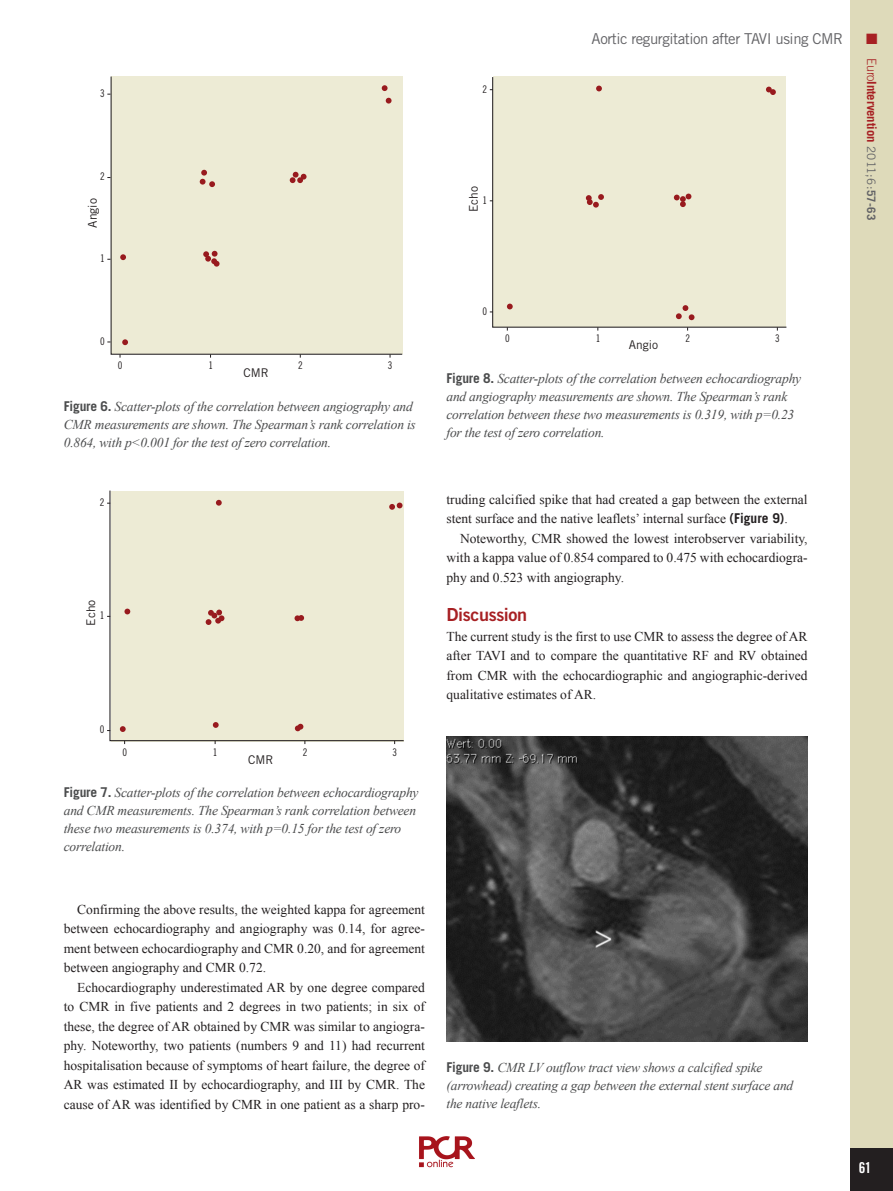
<style>
.page{position:relative;width:893px;height:1191px;background:#fff}
.page>*{position:absolute;margin:0;border:0;box-sizing:border-box;transform-origin:0 0}
.t1{font:18px "Trade Gothic LT Std Bd 2";letter-spacing:-.02em;color:#a72023}
.t2{font:15px "Trade Gothic LT Std";letter-spacing:-.03em;color:#636366}
.t3{font:15px "Trade Gothic LT Std Bd Cn 20";color:#fff}
.t4{font:15px "Zapf Dingbats ITC";color:#a72023}
.t5{font:13.5px/19.5px "Times New Roman";color:#231f20;text-align:justify}
.t6{font:italic 13.5px/18px "Times New Roman";letter-spacing:-.015em;color:#4b4c4d}
.t7{font:700 12.75px "Trade Gothic LT Std";letter-spacing:-.01em;color:#a72023}
.t8{font:12px "Trade Gothic LT Std";color:#231f20}
.t9{font:10.5px "Trade Gothic LT Std Cn 18";color:#231f20}
.s1{font-family:"Trade Gothic LT Std";font-weight:700;font-style:normal}
.s2{font-weight:300}
.s3{font-weight:400;font-size:11.7px;color:#636366}
.s4{font-size:11.7px;color:#636366}
.s5{font-family:"Trade Gothic LT Std";font-weight:700}
</style>
<div class="page">
<img style="left:419px;top:1136px;width:56px;height:32px">
<div style="left:850px;top:0;width:43px;height:1191px;background:#dedaba"></div>
<div style="left:850px;top:1148px;width:43px;height:43px;background:#231f20"></div>
<div style="left:110px;top:77px;width:292px;height:278px;background:#edebd5"></div>
<svg style="left:120px;top:254px;width:6px;height:6px"></svg>
<svg style="left:122px;top:339px;width:6px;height:6px"></svg>
<svg style="left:203px;top:251px;width:17px;height:16px"></svg>
<svg style="left:200px;top:170px;width:15px;height:17px"></svg>
<svg style="left:290px;top:172px;width:17px;height:11px"></svg>
<svg style="left:386px;top:98px;width:6px;height:6px"></svg>
<svg style="left:382px;top:85px;width:6px;height:6px"></svg>
<div style="left:109px;top:490px;width:97px;height:251px;background:#edebd5"></div>
<svg style="left:124px;top:608px;width:6px;height:6px"></svg>
<svg style="left:120px;top:726px;width:6px;height:6px"></svg>
<div style="left:206px;top:491px;width:198px;height:254px;background:#edebd5"></div>
<div style="left:492px;top:77px;width:294px;height:251px;background:#edebd5"></div>
<svg style="left:596px;top:86px;width:6px;height:5px"></svg>
<svg style="left:766px;top:87px;width:10px;height:8px"></svg>
<svg style="left:586px;top:194px;width:18px;height:14px"></svg>
<svg style="left:676px;top:305px;width:18px;height:15px"></svg>
<svg style="left:674px;top:194px;width:17px;height:13px"></svg>
<svg style="left:507px;top:304px;width:6px;height:5px"></svg>
<img style="left:446px;top:736px;width:362px;height:305px">
<p class="t9" style="left:100px;top:87px;width:6px">3</p>
<p class="t9" style="left:100px;top:171px;width:6px">2</p>
<p class="t8" style="left:88px;top:227px;width:31px;rotate:-90deg">Angio</p>
<p class="t9" style="left:100px;top:252px;width:6px">1</p>
<p class="t9" style="left:100px;top:335px;width:6px">0</p>
<p class="t9" style="left:118px;top:360px;width:6px">0</p>
<p class="t9" style="left:208px;top:360px;width:6px">1</p>
<p class="t9" style="left:298px;top:360px;width:6px">2</p>
<p class="t9" style="left:388px;top:360px;width:6px">3</p>
<p class="t8" style="left:244px;top:368px;width:27px">CMR</p>
<p class="t6" style="left:64px;top:399px;width:354px"><span class="s1">Figure 6.</span> Scatter-plots of the correlation between angiography and<br>CMR measurements are shown. The Spearman’s rank correlation is<br>0.864, with p&lt;0.001 for the test of zero correlation.</p>
<p class="t9" style="left:100px;top:496px;width:6px">2</p>
<p class="t8" style="left:86px;top:626px;width:28px;rotate:-90deg">Echo</p>
<p class="t9" style="left:100px;top:609px;width:6px">1</p>
<p class="t9" style="left:100px;top:723px;width:6px">0</p>
<p class="t9" style="left:122px;top:746px;width:6px">0</p>
<p class="t9" style="left:213px;top:746px;width:6px">1</p>
<p class="t9" style="left:303px;top:746px;width:6px">2</p>
<p class="t9" style="left:392px;top:746px;width:6px">3</p>
<p class="t8" style="left:248px;top:755px;width:27px">CMR</p>
<p class="t6" style="left:64px;top:785px;width:356px"><span class="s1">Figure 7.</span> Scatter-plots of the correlation between echocardiography and CMR measurements. The Spearman’s rank correlation between these two measurements is 0.374, with p=0.15 for the test of zero correlation.</p>
<p class="t9" style="left:483px;top:83px;width:6px">2</p>
<p class="t8" style="left:469px;top:212px;width:28px;rotate:-90deg">Echo</p>
<p class="t9" style="left:483px;top:194px;width:6px">1</p>
<p class="t2" style="left:592px;top:33px;width:253px">Aortic regurgitation after TAVI using CMR</p>
<p class="t4" style="left:866px;top:33px;width:13px">■</p>
<p class="t7" style="left:877px;top:58px;width:164px;rotate:90deg"><span class="s2">Euro</span>Intervention <span class="s3">2011;6:</span><span class="s4">57-63</span></p>
<p class="t9" style="left:483px;top:305px;width:6px">0</p>
<p class="t9" style="left:505px;top:332px;width:6px">0</p>
<p class="t9" style="left:596px;top:332px;width:6px">1</p>
<p class="t9" style="left:685px;top:332px;width:6px">2</p>
<p class="t9" style="left:775px;top:332px;width:6px">3</p>
<p class="t8" style="left:629px;top:340px;width:31px">Angio</p>
<p class="t6" style="left:446px;top:371px;width:356px"><span class="s1">Figure 8.</span> Scatter-plots of the correlation between echocardiography and angiography measurements are shown. The Spearman’s rank correlation between these two measurements is 0.319, with p=0.23 for the test of zero correlation.</p>
<p class="t5" style="left:446px;top:491px;width:363px">truding calcified spike that had created a gap between the external stent surface and the native leaflets’ internal surface <span class="s5">(Figure 9)</span>.</p>
<p class="t5" style="left:446px;top:530px;width:363px;text-indent:14px">Noteworthy, CMR showed the lowest interobserver variability, with a kappa value of 0.854 compared to 0.475 with echocardiogra&shy;phy and 0.523 with angiography.</p>
<h1 class="t1" style="left:446px;top:608px;width:82px">Discussion</h1>
<p class="t5" style="left:446px;top:627px;width:363px">The current study is the first to use CMR to assess the degree of AR after TAVI and to compare the quantitative RF and RV obtained from CMR with the echocardiographic and angiographic-derived qualitative estimates of AR.</p>
<p class="t5" style="left:64px;top:900px;width:363px;text-indent:14px">Confirming the above results, the weighted kappa for agreement between echocardiography and angiography was 0.14, for agree&shy;ment between echocardiography and CMR 0.20, and for agreement between angiography and CMR 0.72.</p>
<p class="t5" style="left:64px;top:978px;width:363px;text-indent:14px">Echocardiography underestimated AR by one degree compared to CMR in five patients and 2 degrees in two patients; in six of these, the degree of AR obtained by CMR was similar to angiogra&shy;phy. Noteworthy, two patients (numbers 9 and 11) had recurrent hospitalisation because of symptoms of heart failure, the degree of AR was estimated II by echocardiography, and III by CMR. The cause of AR was identified by CMR in one patient as a sharp pro-</p>
<p class="t6" style="left:446px;top:1059px;width:348px"><span class="s1">Figure 9.</span> CMR LV outflow tract view shows a calcified spike (arrowhead) creating a gap between the external stent surface and the native leaflets.</p>
<p class="t3" style="left:859px;top:1162px;width:14px">61</p>
</div>
